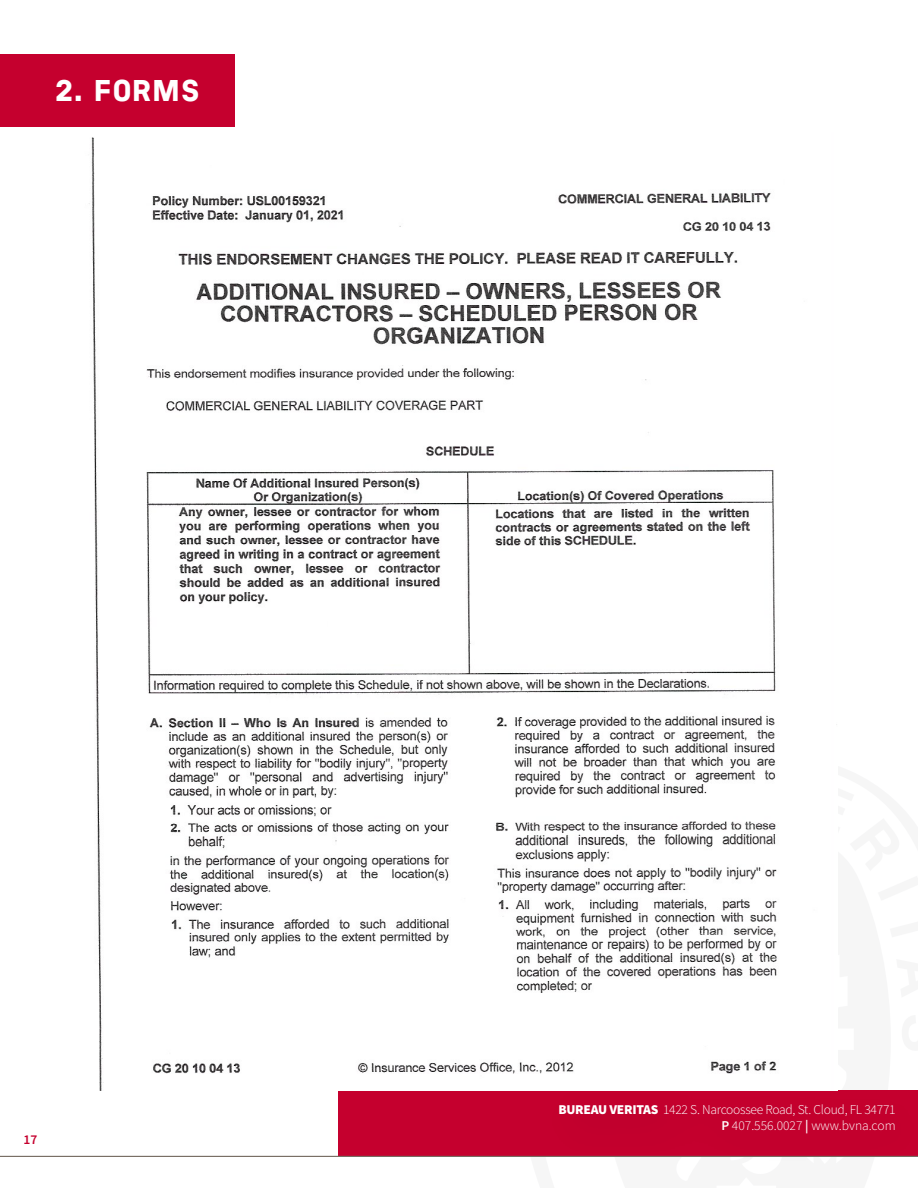
<style>
.page{position:relative;width:918px;height:1188px;background:#fff}
.page>*{position:absolute;margin:0;border:0;box-sizing:border-box;transform-origin:0 0}
.t1{font:700 expanded 30px "Bureau Veritas";color:#fff}
.t2{font:300 13.5px/16.2px "Source Sans Pro";letter-spacing:-.02em;color:#fff;text-align:right}
.t3{font:600 13.5px "Source Sans Pro";color:#c5002e}
.s1{font-weight:900}
.s2{font-weight:600}
</style>
<div class="page">
<div style="left:338px;top:1091px;width:580px;height:66px;background:#c5002e"></div>
<div style="left:535px;top:1078px;width:383px;height:98px;background:#231f20;opacity:.2"></div>
<hr style="left:0;top:1156px;width:918px;height:1px;background:#786e64">
<div style="left:0;top:54px;width:234px;height:73px;background:#c5002e"></div>
<img style="left:89px;top:137px;width:749px;height:954px">
<h1 class="t1" style="left:54px;top:72px;width:148px">2. FORMS</h1>
<p class="t3" style="left:24px;top:1131px;width:15px">17</p>
<p class="t2" style="left:559px;top:1102px;width:339px"><span class="s1">BUREAU VERITAS</span> 1422 S. Narcoossee Road, St. Cloud, FL 34771<br><span class="s2">P</span> 407.556.0027 <span class="s2">|</span> www.bvna.com</p>
</div>
